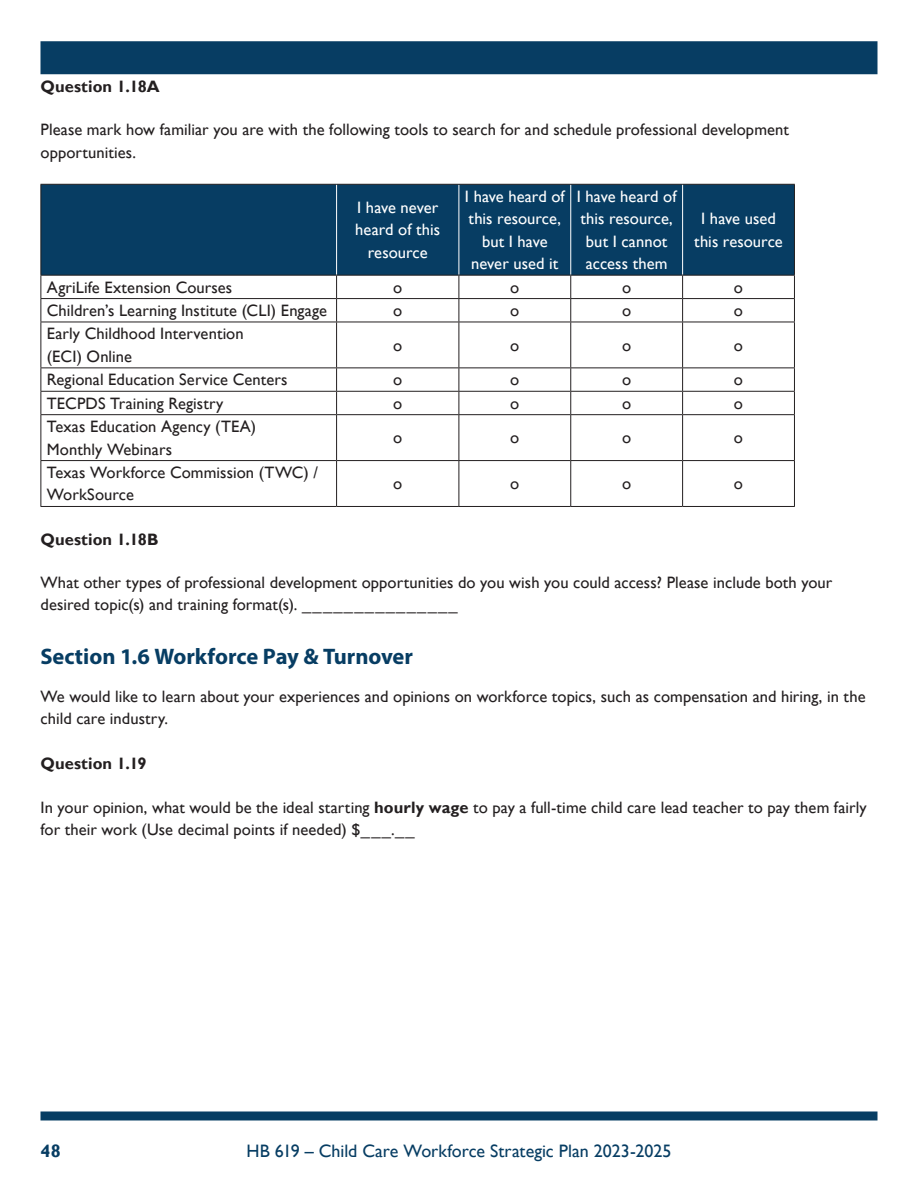
<style>
.page{position:relative;width:918px;height:1188px;background:#fff}
.page>*{position:absolute;margin:0;border:0;box-sizing:border-box;transform-origin:0 0}
.Sub_Head_15pt{font:700 22.5px "Myriad Pro";letter-spacing:-.005em;color:#073d63}
.t1{font:18px "Gill Sans";color:#073d63}
.t2{font:700 18px "Gill Sans";color:#073d63}
.Body{font:16.5px/22.5px "Gill Sans";letter-spacing:.005em;color:#231f20}
.Body-2{font:16.5px/22.5px "Gill Sans";color:#fff;text-align:center}
.Body_Bold{font:700 16.5px "Gill Sans";letter-spacing:.005em;color:#231f20}
.s1{font-weight:700}
</style>
<div class="page">
<div style="left:40px;top:41px;width:838px;height:33px;background:#073d63"></div>
<div style="left:40px;top:1111px;width:838px;height:9px;background:#073d63"></div>
<div style="left:41px;top:185px;width:753px;height:90px;background:#073d63"></div>
<hr style="left:336px;top:185px;width:1px;height:90px;background:#fff">
<hr style="left:459px;top:185px;width:1px;height:90px;background:#fff">
<hr style="left:570px;top:185px;width:1px;height:90px;background:#fff">
<hr style="left:682px;top:185px;width:1px;height:90px;background:#fff">
<hr style="left:40px;top:298px;width:297px;height:1px;background:#231f20">
<svg style="left:40px;top:276px;width:1px;height:46px"></svg>
<hr style="left:337px;top:298px;width:122px;height:1px;background:#231f20">
<svg style="left:336px;top:276px;width:1px;height:46px"></svg>
<hr style="left:459px;top:298px;width:112px;height:1px;background:#231f20">
<svg style="left:459px;top:276px;width:1px;height:46px"></svg>
<hr style="left:571px;top:298px;width:112px;height:1px;background:#231f20">
<svg style="left:570px;top:276px;width:1px;height:46px"></svg>
<hr style="left:683px;top:298px;width:112px;height:1px;background:#231f20">
<svg style="left:682px;top:276px;width:1px;height:46px"></svg>
<svg style="left:794px;top:276px;width:1px;height:46px"></svg>
<hr style="left:40px;top:322px;width:297px;height:1px;background:#231f20">
<hr style="left:40px;top:322px;width:1px;height:46px;background:#231f20">
<hr style="left:337px;top:322px;width:122px;height:1px;background:#231f20">
<hr style="left:336px;top:322px;width:1px;height:46px;background:#231f20">
<hr style="left:459px;top:322px;width:112px;height:1px;background:#231f20">
<hr style="left:459px;top:322px;width:1px;height:46px;background:#231f20">
<hr style="left:571px;top:322px;width:112px;height:1px;background:#231f20">
<hr style="left:570px;top:322px;width:1px;height:46px;background:#231f20">
<hr style="left:683px;top:322px;width:112px;height:1px;background:#231f20">
<hr style="left:682px;top:322px;width:1px;height:46px;background:#231f20">
<hr style="left:794px;top:322px;width:1px;height:46px;background:#231f20">
<hr style="left:40px;top:368px;width:297px;height:1px;background:#231f20">
<hr style="left:337px;top:368px;width:122px;height:1px;background:#231f20">
<hr style="left:459px;top:368px;width:112px;height:1px;background:#231f20">
<hr style="left:571px;top:368px;width:112px;height:1px;background:#231f20">
<hr style="left:683px;top:368px;width:112px;height:1px;background:#231f20">
<hr style="left:40px;top:391px;width:297px;height:1px;background:#231f20">
<svg style="left:40px;top:368px;width:1px;height:46px"></svg>
<hr style="left:337px;top:391px;width:122px;height:1px;background:#231f20">
<svg style="left:336px;top:368px;width:1px;height:46px"></svg>
<hr style="left:459px;top:391px;width:112px;height:1px;background:#231f20">
<svg style="left:459px;top:368px;width:1px;height:46px"></svg>
<hr style="left:571px;top:391px;width:112px;height:1px;background:#231f20">
<svg style="left:570px;top:368px;width:1px;height:46px"></svg>
<hr style="left:683px;top:391px;width:112px;height:1px;background:#231f20">
<svg style="left:682px;top:368px;width:1px;height:46px"></svg>
<svg style="left:794px;top:368px;width:1px;height:46px"></svg>
<hr style="left:40px;top:414px;width:297px;height:1px;background:#231f20">
<hr style="left:40px;top:415px;width:1px;height:45px;background:#231f20">
<hr style="left:337px;top:414px;width:122px;height:1px;background:#231f20">
<hr style="left:336px;top:415px;width:1px;height:45px;background:#231f20">
<hr style="left:459px;top:414px;width:112px;height:1px;background:#231f20">
<hr style="left:459px;top:415px;width:1px;height:45px;background:#231f20">
<hr style="left:571px;top:414px;width:112px;height:1px;background:#231f20">
<hr style="left:570px;top:415px;width:1px;height:45px;background:#231f20">
<hr style="left:683px;top:414px;width:112px;height:1px;background:#231f20">
<hr style="left:682px;top:415px;width:1px;height:45px;background:#231f20">
<hr style="left:794px;top:415px;width:1px;height:45px;background:#231f20">
<hr style="left:40px;top:460px;width:297px;height:1px;background:#231f20">
<hr style="left:40px;top:461px;width:1px;height:45px;background:#231f20">
<hr style="left:337px;top:460px;width:122px;height:1px;background:#231f20">
<hr style="left:336px;top:461px;width:1px;height:45px;background:#231f20">
<hr style="left:459px;top:460px;width:112px;height:1px;background:#231f20">
<hr style="left:459px;top:461px;width:1px;height:45px;background:#231f20">
<hr style="left:571px;top:460px;width:112px;height:1px;background:#231f20">
<hr style="left:570px;top:461px;width:1px;height:45px;background:#231f20">
<hr style="left:683px;top:460px;width:112px;height:1px;background:#231f20">
<hr style="left:682px;top:461px;width:1px;height:45px;background:#231f20">
<hr style="left:794px;top:461px;width:1px;height:45px;background:#231f20">
<hr style="left:40px;top:506px;width:297px;height:1px;background:#231f20">
<hr style="left:337px;top:506px;width:122px;height:1px;background:#231f20">
<hr style="left:459px;top:506px;width:112px;height:1px;background:#231f20">
<hr style="left:571px;top:506px;width:112px;height:1px;background:#231f20">
<hr style="left:683px;top:506px;width:112px;height:1px;background:#231f20">
<hr style="left:40px;top:184px;width:297px;height:1px;background:#231f20">
<hr style="left:40px;top:185px;width:1px;height:90px;background:#231f20">
<hr style="left:337px;top:184px;width:122px;height:1px;background:#231f20">
<hr style="left:459px;top:184px;width:112px;height:1px;background:#231f20">
<hr style="left:571px;top:184px;width:112px;height:1px;background:#231f20">
<hr style="left:683px;top:184px;width:112px;height:1px;background:#231f20">
<hr style="left:794px;top:185px;width:1px;height:90px;background:#231f20">
<hr style="left:40px;top:275px;width:297px;height:1px;background:#231f20">
<hr style="left:337px;top:275px;width:122px;height:1px;background:#231f20">
<hr style="left:459px;top:275px;width:112px;height:1px;background:#231f20">
<hr style="left:571px;top:275px;width:112px;height:1px;background:#231f20">
<hr style="left:683px;top:275px;width:112px;height:1px;background:#231f20">
<p class="Body_Bold" style="left:40px;top:77px;width:121px">Question 1.18A</p>
<p class="Body" style="left:40px;top:119px;width:750px">Please mark how familiar you are with the following tools to search for and schedule professional development opportunities.</p>
<p class="Body-2" style="left:355px;top:196px;width:86px">I have never heard of this resource</p>
<p class="Body-2" style="left:465px;top:185px;width:101px">I have heard of this resource, but I have never used it</p>
<p class="Body-2" style="left:577px;top:185px;width:101px">I have heard of this resource, but I cannot access them</p>
<p class="Body-2" style="left:694px;top:208px;width:90px">I have used this resource</p>
<p class="Body" style="left:47px;top:276px;width:187px">AgriLife Extension Courses</p>
<p class="Body" style="left:393px;top:276px;width:11px">o</p>
<p class="Body" style="left:510px;top:276px;width:11px">o</p>
<p class="Body" style="left:622px;top:276px;width:11px">o</p>
<p class="Body" style="left:734px;top:276px;width:11px">o</p>
<p class="Body" style="left:47px;top:299px;width:282px">Children’s Learning Institute (CLI) Engage</p>
<p class="Body" style="left:393px;top:299px;width:11px">o</p>
<p class="Body" style="left:510px;top:299px;width:11px">o</p>
<p class="Body" style="left:622px;top:299px;width:11px">o</p>
<p class="Body" style="left:734px;top:299px;width:11px">o</p>
<p class="Body" style="left:47px;top:323px;width:198px">Early Childhood Intervention (ECI) Online</p>
<p class="Body" style="left:393px;top:334px;width:11px">o</p>
<p class="Body" style="left:510px;top:334px;width:11px">o</p>
<p class="Body" style="left:622px;top:334px;width:11px">o</p>
<p class="Body" style="left:734px;top:334px;width:11px">o</p>
<p class="Body" style="left:47px;top:369px;width:242px">Regional Education Service Centers</p>
<p class="Body" style="left:393px;top:369px;width:11px">o</p>
<p class="Body" style="left:510px;top:369px;width:11px">o</p>
<p class="Body" style="left:622px;top:369px;width:11px">o</p>
<p class="Body" style="left:734px;top:369px;width:11px">o</p>
<p class="Body" style="left:47px;top:392px;width:178px">TECPDS Training Registry</p>
<p class="Body" style="left:393px;top:392px;width:11px">o</p>
<p class="Body" style="left:510px;top:392px;width:11px">o</p>
<p class="Body" style="left:622px;top:392px;width:11px">o</p>
<p class="Body" style="left:734px;top:392px;width:11px">o</p>
<p class="Body" style="left:47px;top:416px;width:211px">Texas Education Agency (TEA)<br>Monthly Webinars</p>
<p class="Body" style="left:393px;top:427px;width:11px">o</p>
<p class="Body" style="left:510px;top:427px;width:11px">o</p>
<p class="Body" style="left:622px;top:427px;width:11px">o</p>
<p class="Body" style="left:734px;top:427px;width:11px">o</p>
<p class="Body" style="left:47px;top:461px;width:273px">Texas Workforce Commission (TWC) /<br>WorkSource</p>
<p class="Body" style="left:393px;top:473px;width:11px">o</p>
<p class="Body" style="left:510px;top:473px;width:11px">o</p>
<p class="Body" style="left:622px;top:473px;width:11px">o</p>
<p class="Body" style="left:734px;top:473px;width:11px">o</p>
<p class="Body_Bold" style="left:40px;top:530px;width:120px">Question 1.18B</p>
<p class="Body" style="left:40px;top:571px;width:793px">What other types of professional development opportunities do you wish you could access? Please include both your desired topic(s) and training format(s). _______________</p>
<h4 class="Sub_Head_15pt" style="left:40px;top:642px;width:374px">Section 1.6 Workforce Pay &amp; Turnover</h4>
<p class="Body" style="left:40px;top:685px;width:827px">We would like to learn about your experiences and opinions on workforce topics, such as compensation and hiring, in the child care industry.</p>
<p class="Body_Bold" style="left:40px;top:753px;width:108px">Question 1.19</p>
<p class="Body" style="left:40px;top:796px;width:828px">In your opinion, what would be the ideal starting <span class="s1">hourly wage</span> to pay a full-time child care lead teacher to pay them fairly for their work (Use decimal points if needed) $___.__</p>
<p class="t2" style="left:40px;top:1140px;width:22px">48</p>
<p class="t1" style="left:246px;top:1140px;width:427px">HB 619 – Child Care Workforce Strategic Plan 2023-2025</p>
</div>
